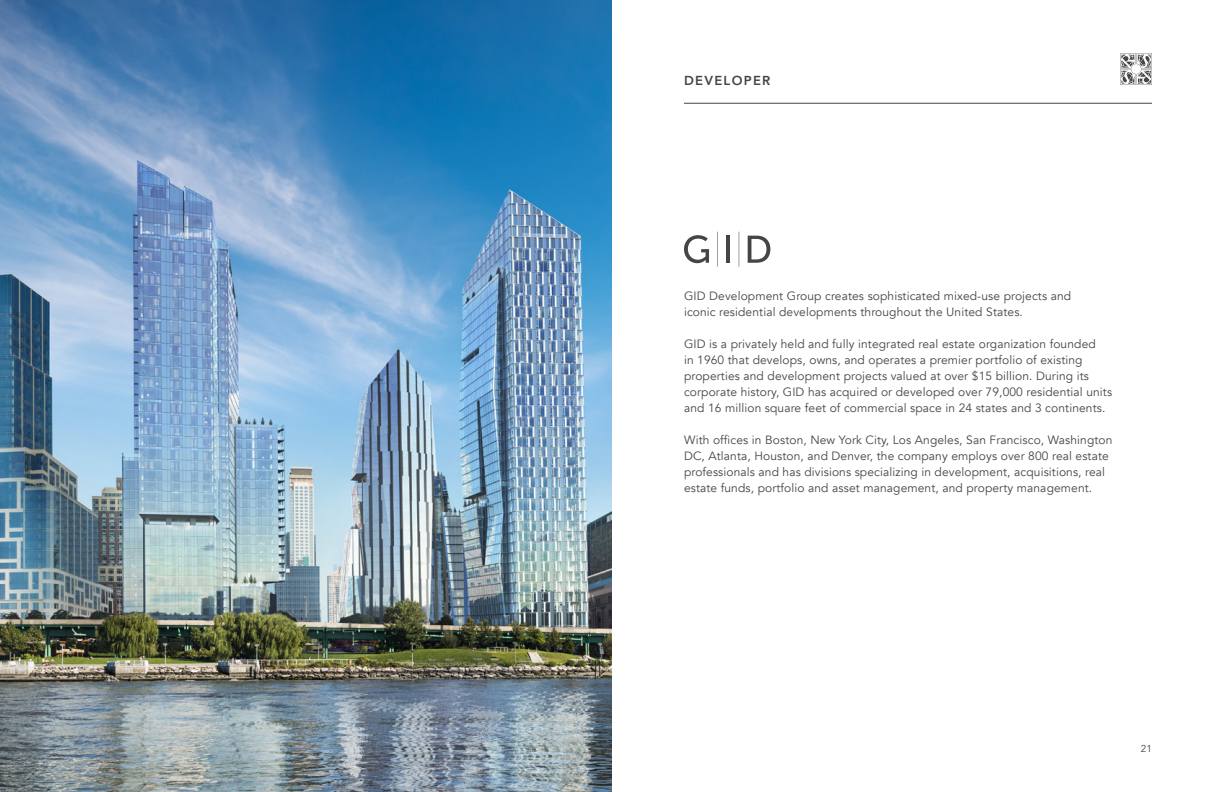
<style>
.page{position:relative;width:1224px;height:792px;background:#fff}
.page>*{position:absolute;margin:0;border:0;box-sizing:border-box;transform-origin:0 0}
.t1{font:800 13px "Avenir";letter-spacing:.1em;color:#464543}
.t2{font:12px/16px "Avenir";letter-spacing:.01em;color:#464543}
.t3{font:10px "Avenir";color:#464543}
</style>
<div class="page">
<img style="left:0;top:0;width:612px;height:792px">
<hr style="left:684px;top:103px;width:468px;height:1px;background:#464543">
<svg style="left:684px;top:235px;width:25px;height:28px"></svg>
<hr style="left:726px;top:236px;width:4px;height:27px;background:#464543">
<svg style="left:748px;top:236px;width:22px;height:27px"></svg>
<hr style="left:717px;top:232px;width:1px;height:35px;background:#464543">
<hr style="left:739px;top:232px;width:1px;height:35px;background:#464543">
<svg style="left:1120px;top:53px;width:32px;height:32px"></svg>
<p class="t1" style="left:684px;top:70px;width:88px">DEVELOPER</p>
<p class="t2" style="left:684px;top:288px;width:389px">GID Development Group creates sophisticated mixed-use projects and iconic residential developments throughout the United States.</p>
<p class="t2" style="left:684px;top:336px;width:430px">GID is a privately held and fully integrated real estate organization founded<br>in 1960 that develops, owns, and operates a premier portfolio of existing properties and development projects valued at over $15 billion. During its corporate history, GID has acquired or developed over 79,000 residential units and 16 million square feet of commercial space in 24 states and 3 continents.</p>
<p class="t2" style="left:684px;top:432px;width:430px">With offices in Boston, New York City, Los Angeles, San Francisco, Washington DC, Atlanta, Houston, and Denver, the company employs over 800 real estate professionals and has divisions specializing in development, acquisitions, real estate funds, portfolio and asset management, and property management.</p>
<p class="t3" style="left:1141px;top:743px;width:13px">21</p>
</div>
